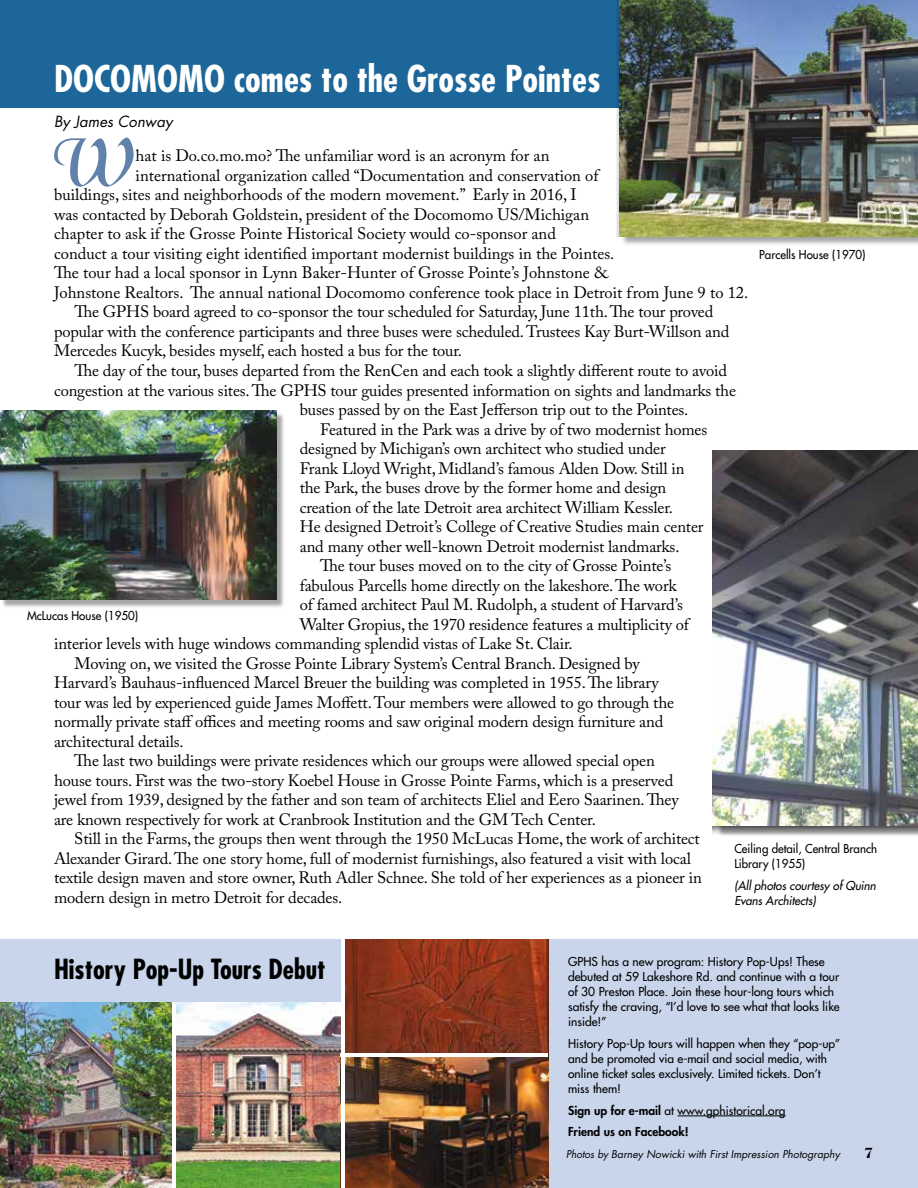
<style>
.page{position:relative;width:918px;height:1188px;background:#fff}
.page>*{position:absolute;margin:0;border:0;box-sizing:border-box;transform-origin:0 0}
.t1{font:italic 58.5px "Black Chancery";color:#6081a9}
.t2{font:700 condensed 36px "Futura Std";color:#fff}
.t3{font:700 condensed 27px "Futura Std";color:#000}
.t4{font:16.5px "Adobe Caslon Pro";letter-spacing:-.01em;color:#000}
.t5{font:italic 15px "Futura Std";color:#000}
.t6{font:700 15px "Caslon 224 Std";color:#000}
.t7{font:500 12px/15px "Futura Std";color:#000}
.t8{font:500 12px/15px "Futura Std";color:#000;scale:.96 1}
.t9{font:800 12px/21.8px "Futura Std";color:#000}
.t10{font:italic 500 12px/15px "Futura Std";color:#000;scale:.96 1}
.t11{font:italic 10.5px "Futura Std";color:#000;scale:.96 1}
.s1{font-weight:500}
</style>
<div class="page">
<div style="left:0;top:939px;width:918px;height:249px;background:#c8d5ea"></div>
<div style="left:0;top:0;width:918px;height:108px;background:#1d669a"></div>
<div style="left:621px;top:0;width:297px;height:246px;background:#000;opacity:.35"></div>
<img style="left:620px;top:0;width:298px;height:237px">
<div style="left:1px;top:412px;width:284px;height:196px;background:#000;opacity:.35"></div>
<img style="left:0;top:411px;width:277px;height:189px">
<div style="left:713px;top:451px;width:205px;height:385px;background:#000;opacity:.75"></div>
<img style="left:713px;top:451px;width:205px;height:374px">
<img style="left:0;top:1003px;width:172px;height:185px">
<img style="left:176px;top:1003px;width:165px;height:185px">
<img style="left:345px;top:939px;width:203px;height:114px">
<img style="left:345px;top:1057px;width:203px;height:131px">
<hr style="left:678px;top:1116px;width:108px;height:1px;background:#000">
<hr style="left:341px;top:935px;width:4px;height:253px;background:#fff">
<hr style="left:172px;top:1003px;width:4px;height:185px;background:#fff">
<hr style="left:341px;top:1053px;width:207px;height:4px;background:#fff">
<h2 class="t2" style="left:54px;top:56px;width:548px">DOCOMOMO comes to the Grosse Pointes</h2>
<p class="t5" style="left:54px;top:112px;width:120px">By James Conway</p>
<h1 class="t1" style="left:49px;top:128px;width:82px">W</h1>
<p class="t4" style="left:136px;top:146px;width:415px">hat is Do.co.mo.mo? The unfamiliar word is an acronym for an</p>
<p class="t4" style="left:136px;top:166px;width:464px">international organization called “Documentation and conservation of</p>
<p class="t4" style="left:54px;top:185px;width:524px">buildings, sites and neighborhoods of the modern movement.” Early in 2016, I</p>
<p class="t4" style="left:54px;top:205px;width:537px">was contacted by Deborah Goldstein, president of the Docomomo US/Michigan</p>
<p class="t4" style="left:54px;top:224px;width:503px">chapter to ask if the Grosse Pointe Historical Society would co-sponsor and</p>
<p class="t4" style="left:54px;top:244px;width:562px">conduct a tour visiting eight identified important modernist buildings in the Pointes.</p>
<p class="t4" style="left:54px;top:263px;width:555px">The tour had a local sponsor in Lynn Baker-Hunter of Grosse Pointe’s Johnstone &amp;</p>
<p class="t4" style="left:54px;top:283px;width:696px">Johnstone Realtors. The annual national Docomomo conference took place in Detroit from June 9 to 12.</p>
<p class="t4" style="left:74px;top:302px;width:641px">The GPHS board agreed to co-sponsor the tour scheduled for Saturday, June 11th. The tour proved</p>
<p class="t4" style="left:54px;top:322px;width:677px">popular with the conference participants and three buses were scheduled. Trustees Kay Burt-Willson and</p>
<p class="t4" style="left:54px;top:341px;width:409px">Mercedes Kucyk, besides myself, each hosted a bus for the tour.</p>
<p class="t4" style="left:74px;top:361px;width:654px">The day of the tour, buses departed from the RenCen and each took a slightly different route to avoid</p>
<p class="t4" style="left:54px;top:380px;width:683px">congestion at the various sites. The GPHS tour guides presented information on sights and landmarks the</p>
<p class="t4" style="left:300px;top:400px;width:390px">buses passed by on the East Jefferson trip out to the Pointes.</p>
<p class="t4" style="left:320px;top:419px;width:389px">Featured in the Park was a drive by of two modernist homes</p>
<p class="t4" style="left:300px;top:439px;width:367px">designed by Michigan’s own architect who studied under</p>
<p class="t4" style="left:300px;top:458px;width:386px">Frank Lloyd Wright, Midland’s famous Alden Dow. Still in</p>
<p class="t4" style="left:300px;top:478px;width:368px">the Park, the buses drove by the former home and design</p>
<p class="t4" style="left:300px;top:497px;width:375px">creation of the late Detroit area architect William Kessler.</p>
<p class="t4" style="left:300px;top:517px;width:405px">He designed Detroit’s College of Creative Studies main center</p>
<p class="t4" style="left:300px;top:536px;width:381px">and many other well-known Detroit modernist landmarks.</p>
<p class="t4" style="left:320px;top:556px;width:353px">The tour buses moved on to the city of Grosse Pointe’s</p>
<p class="t4" style="left:300px;top:575px;width:378px">fabulous Parcells home directly on the lakeshore. The work</p>
<p class="t4" style="left:300px;top:595px;width:385px">of famed architect Paul M. Rudolph, a student of Harvard’s</p>
<p class="t4" style="left:300px;top:614px;width:391px">Walter Gropius, the 1970 residence features a multiplicity of</p>
<p class="t4" style="left:54px;top:634px;width:520px">interior levels with huge windows commanding splendid vistas of Lake St. Clair.</p>
<p class="t4" style="left:74px;top:653px;width:567px">Moving on, we visited the Grosse Pointe Library System’s Central Branch. Designed by</p>
<p class="t4" style="left:54px;top:673px;width:606px">Harvard’s Bauhaus-influenced Marcel Breuer the building was completed in 1955. The library</p>
<p class="t4" style="left:54px;top:692px;width:622px">tour was led by experienced guide James Moffett. Tour members were allowed to go through the</p>
<p class="t4" style="left:54px;top:712px;width:611px">normally private staff offices and meeting rooms and saw original modern design furniture and</p>
<p class="t4" style="left:54px;top:731px;width:131px">architectural details.</p>
<p class="t4" style="left:74px;top:751px;width:582px">The last two buildings were private residences which our groups were allowed special open</p>
<p class="t4" style="left:54px;top:770px;width:621px">house tours. First was the two-story Koebel House in Grosse Pointe Farms, which is a preserved</p>
<p class="t4" style="left:54px;top:790px;width:626px">jewel from 1939, designed by the father and son team of architects Eliel and Eero Saarinen. They</p>
<p class="t4" style="left:54px;top:809px;width:543px">are known respectively for work at Cranbrook Institution and the GM Tech Center.</p>
<p class="t4" style="left:74px;top:829px;width:627px">Still in the Farms, the groups then went through the 1950 McLucas Home, the work of architect</p>
<p class="t4" style="left:54px;top:848px;width:638px">Alexander Girard. The one story home, full of modernist furnishings, also featured a visit with local</p>
<p class="t4" style="left:54px;top:868px;width:649px">textile design maven and store owner, Ruth Adler Schnee. She told of her experiences as a pioneer in</p>
<p class="t4" style="left:54px;top:887px;width:290px">modern design in metro Detroit for decades.</p>
<p class="t8" style="left:759px;top:248px;width:112px">Parcells House (1970)</p>
<p class="t8" style="left:27px;top:609px;width:117px">McLucas House (1950)</p>
<p class="t8" style="left:734px;top:841px;width:150px">Ceiling detail, Central Branch<br>Library (1955)</p>
<p class="t10" style="left:734px;top:878px;width:149px">(All photos courtesy of Quinn<br>Evans Architects)</p>
<h3 class="t3" style="left:54px;top:952px;width:273px">History Pop-Up Tours Debut</h3>
<p class="t7" style="left:568px;top:954px;width:273px">GPHS has a new program: History Pop-Ups! These debuted at 59 Lakeshore Rd. and continue with a tour of 30 Preston Place. Join these hour-long tours which satisfy the craving, “I’d love to see what that looks like inside!”</p>
<p class="t7" style="left:568px;top:1036px;width:274px">History Pop-Up tours will happen when they “pop-up” and be promoted via e-mail and social media, with online ticket sales exclusively. Limited tickets. Don’t miss them!</p>
<p class="t9" style="left:568px;top:1099px;width:219px">Sign up for e-mail <span class="s1">at www.gphistorical.org<br></span>Friend us on Facebook!</p>
<p class="t11" style="left:566px;top:1148px;width:287px">Photos by Barney Nowicki with First Impression Photography</p>
<p class="t6" style="left:864px;top:1145px;width:10px">7</p>
</div>
